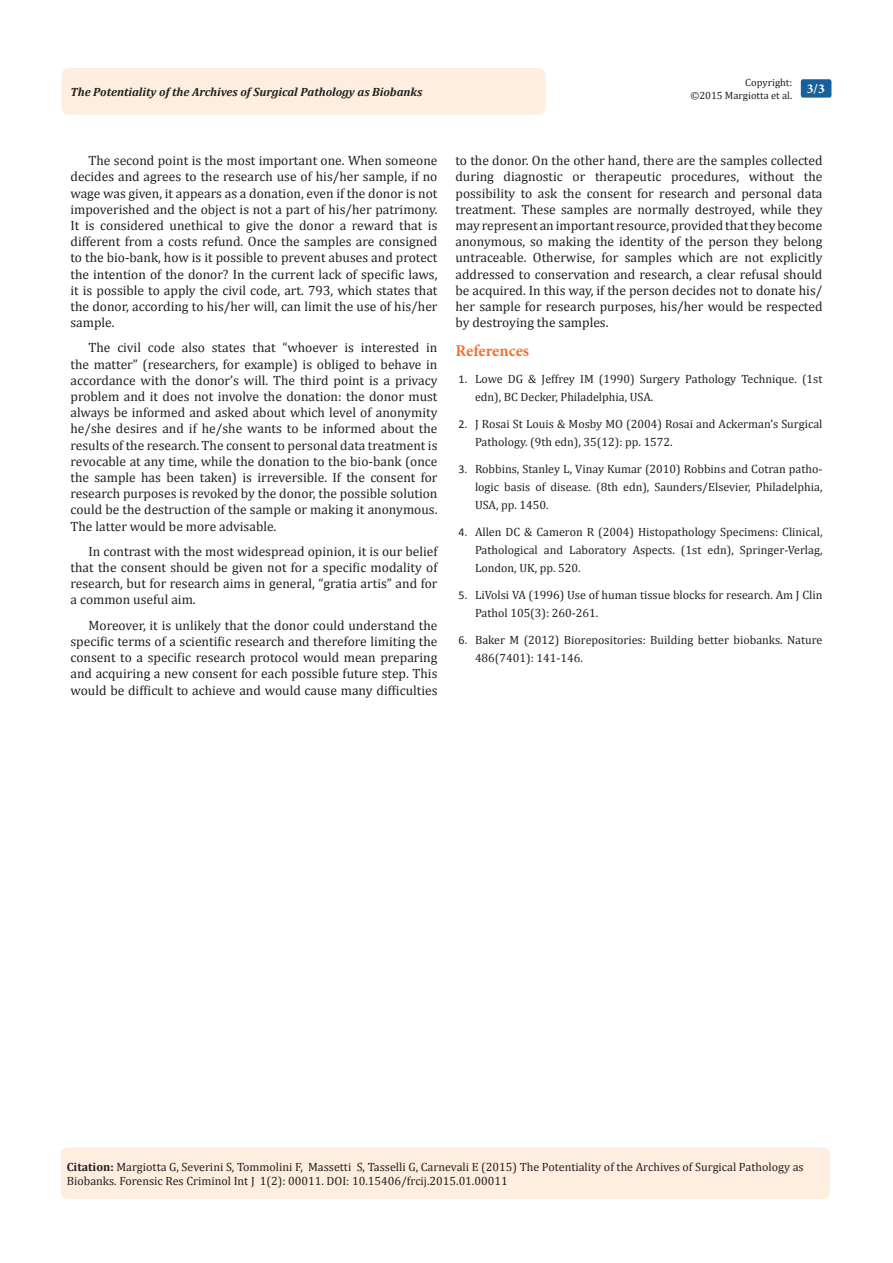
<style>
.page{position:relative;width:893px;height:1263px;background:#fff}
.page>*{position:absolute;margin:0;border:0;box-sizing:border-box;transform-origin:0 0}
.t1{font:700 16.5px "Minion Pro";letter-spacing:-.005em;color:#f37331}
.List_Paragraph{font:13.5px/16.2px "Cambria";color:#231f20;text-align:justify}
.t2{font:700 13.5px "Minion Pro";color:#fff}
.t3{font:12px/18px "Cambria";color:#231f20}
.t4{font:italic 700 12px "Cambria";color:#231f20}
.t5{font:10.5px "Cambria";color:#231f20}
.s1{font-family:"Calibri"}
.s2{font-weight:700}
</style>
<div class="page">
<div style="left:62px;top:68px;width:484px;height:47px;background:#feeee0;border-radius:8px"></div>
<div style="left:801px;top:79px;width:30px;height:19px;background:#18609d;border-radius:2px"></div>
<div style="left:61px;top:1147px;width:769px;height:52px;background:#feeee0;border-radius:7px"></div>
<p class="t5" style="left:745px;top:76px;width:48px">Copyright:</p>
<p class="t5" style="left:690px;top:89px;width:103px">©2015 Margiotta et al.</p>
<p class="t4" style="left:70px;top:84px;width:353px">The Potentiality of the Archives of Surgical Pathology as Biobanks</p>
<p class="t2" style="left:807px;top:79px;width:19px">3/3</p>
<p class="List_Paragraph" style="left:70px;top:152px;width:368px;text-indent:18px">The second point is the most important one. When someone decides and agrees to the research use of his/her sample, if no wage was given, it appears as a donation, even if the donor is not impoverished and the object is not a part of his/her patrimony.<br>It is considered unethical to give the donor a reward that is different from a costs refund. Once the samples are consigned to the bio-bank, how is it possible to prevent abuses and protect the intention of the donor? In the current lack of specific laws, it is possible to apply the civil code, art. 793, which states that the donor, according to his/her will, can limit the use of his/her sample.</p>
<p class="List_Paragraph" style="left:70px;top:340px;width:368px;text-indent:18px">The civil code also states that “whoever is interested in the matter” (researchers, for example) is obliged to behave in accordance with the donor’s will. The third point is a privacy problem and it does not involve the donation: the donor must always be informed and asked about which level of anonymity he/she desires and if he/she wants to be informed about the results of the research. The consent to personal data treatment is revocable at any time, while the donation to the bio-bank (once the sample has been taken) is irreversible. If the consent for research purposes is revoked by the donor, the possible solution could be the destruction of the sample or making it anonymous.<br>The latter would be more advisable.</p>
<p class="List_Paragraph" style="left:70px;top:543px;width:368px;text-indent:18px">In contrast with the most widespread opinion, it is our belief that the consent should be given not for a specific modality of research, but for research aims in general, “gratia artis” and for a common useful aim.</p>
<p class="List_Paragraph" style="left:70px;top:617px;width:368px;text-indent:18px">Moreover, it is unlikely that the donor could understand the specific terms of a scientific research and therefore limiting the consent to a specific research protocol would mean preparing and acquiring a new consent for each possible future step. This would be difficult to achieve and would cause many difficulties</p>
<p class="List_Paragraph" style="left:455px;top:152px;width:368px">to the donor. On the other hand, there are the samples collected during diagnostic or therapeutic procedures, without the possibility to ask the consent for research and personal data treatment. These samples are normally destroyed, while they may represent an important resource, provided that they become anonymous, so making the identity of the person they belong untraceable. Otherwise, for samples which are not explicitly addressed to conservation and research, a clear refusal should be acquired. In this way, if the person decides not to donate his/ her sample for research purposes, his/her would be respected by destroying the samples.</p>
<p class="t1" style="left:455px;top:339px;width:75px">References</p>
<p class="t3" style="left:475px;top:370px;width:349px;text-indent:-16px"><span class="s1">1.</span> Lowe DG &amp; Jeffrey IM (1990) Surgery Pathology Technique. (1st edn), BC Decker, Philadelphia, USA.</p>
<p class="t3" style="left:475px;top:415px;width:349px;text-indent:-16px"><span class="s1">2.</span> J Rosai St Louis &amp; Mosby MO (2004) Rosai and Ackerman’s Surgical<br>Pathology. (9th edn), 35(12): pp. 1572.</p>
<p class="t3" style="left:475px;top:460px;width:349px;text-align:justify;text-indent:-16px"><span class="s1">3.</span> Robbins, Stanley L, Vinay Kumar (2010) Robbins and Cotran patho&shy;logic basis of disease. (8th edn), Saunders/Elsevier, Philadelphia, USA, pp. 1450.</p>
<p class="t3" style="left:475px;top:523px;width:349px;text-align:justify;text-indent:-16px"><span class="s1">4.</span> Allen DC &amp; Cameron R (2004) Histopathology Specimens: Clinical, Pathological and Laboratory Aspects. (1st edn), Springer-Verlag, London, UK, pp. 520.</p>
<p class="t3" style="left:475px;top:586px;width:349px;text-indent:-16px"><span class="s1">5.</span> LiVolsi VA (1996) Use of human tissue blocks for research. Am J Clin<br>Pathol 105(3): 260-261.</p>
<p class="t3" style="left:475px;top:631px;width:349px;text-indent:-16px"><span class="s1">6.</span> Baker M (2012) Biorepositories: Building better biobanks. Nature<br>486(7401): 141-146.</p>
<p class="t3" style="left:67px;top:1159px;width:738px;line-height:14.4px"><span class="s2">Citation:</span> Margiotta G, Severini S, Tommolini F, Massetti S, Tasselli G, Carnevali E (2015) The Potentiality of the Archives of Surgical Pathology as<br>Biobanks. Forensic Res Criminol Int J 1(2): 00011. DOI: 10.15406/frcij.2015.01.00011</p>
</div>
